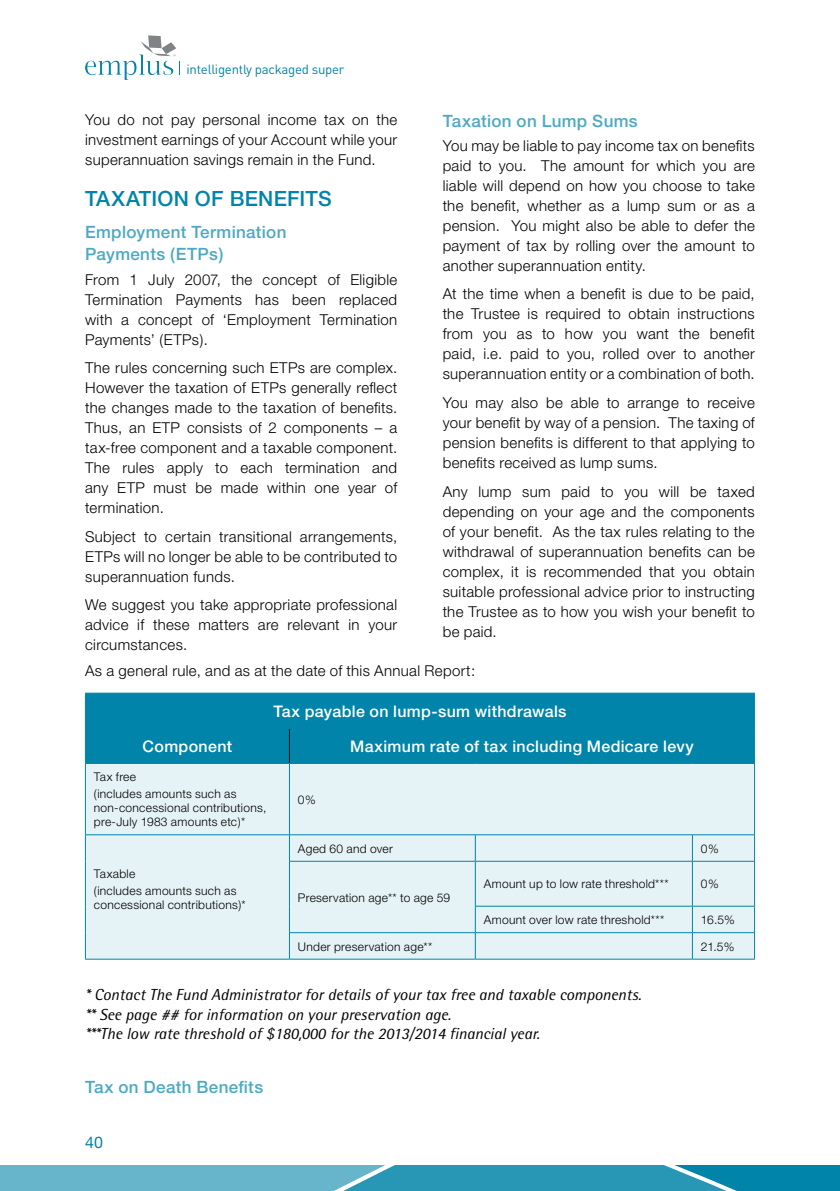
<style>
.page{position:relative;width:840px;height:1191px;background:#fff}
.page>*{position:absolute;margin:0;border:0;box-sizing:border-box;transform-origin:0 0}
.t1{font:500 21px "Helvetica Neue";letter-spacing:.01em;color:#0084a9}
.t2{font:500 17px/22px "Helvetica Neue";letter-spacing:.02em;color:#4da9c3}
.t3{font:italic 16px/19.2px "Rotis Semi Sans";color:#000}
.t4{font:500 16px "Helvetica Neue";letter-spacing:.02em;color:#fff}
.t5{font:16px "Helvetica Neue";color:#0084a9}
.t6{font:300 15px/20px "Helvetica Neue";letter-spacing:.02em;color:#000;text-align:justify}
.t7{font:13.2px "DIN";letter-spacing:-.02em;color:#0084a9}
.t8{font:300 12px/16.8px "Helvetica Neue";letter-spacing:.025em;color:#000}
</style>
<div class="page">
<svg style="left:85px;top:35px;width:95px;height:45px"></svg>
<svg style="left:0;top:1165px;width:839px;height:26px"></svg>
<div style="left:86px;top:694px;width:667px;height:69px;background:#0084a9"></div>
<div style="left:86px;top:764px;width:667px;height:194px;background:#e6f3f6"></div>
<hr style="left:289px;top:728px;width:1px;height:35px;background:#000">
<hr style="left:85px;top:693px;width:204px;height:1px;background:#0084a9">
<hr style="left:85px;top:693px;width:1px;height:35px;background:#0084a9">
<hr style="left:289px;top:693px;width:186px;height:1px;background:#0084a9">
<hr style="left:475px;top:693px;width:217px;height:1px;background:#0084a9">
<hr style="left:692px;top:693px;width:62px;height:1px;background:#0084a9">
<hr style="left:753px;top:693px;width:1px;height:35px;background:#0084a9">
<hr style="left:85px;top:728px;width:204px;height:1px;background:#0084a9">
<hr style="left:85px;top:728px;width:1px;height:35px;background:#0084a9">
<hr style="left:289px;top:728px;width:186px;height:1px;background:#0084a9">
<hr style="left:475px;top:728px;width:217px;height:1px;background:#0084a9">
<hr style="left:692px;top:728px;width:62px;height:1px;background:#0084a9">
<hr style="left:753px;top:728px;width:1px;height:35px;background:#0084a9">
<hr style="left:85px;top:763px;width:204px;height:1px;background:#0084a9">
<hr style="left:85px;top:763px;width:1px;height:71px;background:#0084a9">
<hr style="left:289px;top:763px;width:186px;height:1px;background:#0084a9">
<hr style="left:289px;top:763px;width:1px;height:71px;background:#0084a9">
<hr style="left:475px;top:763px;width:217px;height:1px;background:#0084a9">
<hr style="left:692px;top:763px;width:62px;height:1px;background:#0084a9">
<hr style="left:753px;top:763px;width:1px;height:71px;background:#0084a9">
<hr style="left:85px;top:834px;width:204px;height:1px;background:#0084a9">
<svg style="left:85px;top:835px;width:1px;height:26px"></svg>
<hr style="left:85px;top:861px;width:1px;height:45px;background:#0084a9">
<svg style="left:85px;top:906px;width:1px;height:52px"></svg>
<hr style="left:85px;top:958px;width:204px;height:1px;background:#0084a9">
<hr style="left:289px;top:834px;width:186px;height:1px;background:#0084a9">
<svg style="left:289px;top:835px;width:1px;height:26px"></svg>
<hr style="left:475px;top:834px;width:217px;height:1px;background:#0084a9">
<svg style="left:474px;top:835px;width:1px;height:26px"></svg>
<hr style="left:692px;top:834px;width:62px;height:1px;background:#0084a9">
<svg style="left:691px;top:835px;width:1px;height:26px"></svg>
<svg style="left:753px;top:835px;width:1px;height:26px"></svg>
<hr style="left:289px;top:861px;width:186px;height:1px;background:#0084a9">
<hr style="left:289px;top:861px;width:1px;height:45px;background:#0084a9">
<hr style="left:475px;top:861px;width:217px;height:1px;background:#0084a9">
<hr style="left:474px;top:861px;width:1px;height:45px;background:#0084a9">
<hr style="left:692px;top:861px;width:62px;height:1px;background:#0084a9">
<hr style="left:691px;top:861px;width:1px;height:45px;background:#0084a9">
<hr style="left:753px;top:861px;width:1px;height:45px;background:#0084a9">
<hr style="left:475px;top:906px;width:217px;height:1px;background:#0084a9">
<hr style="left:692px;top:906px;width:62px;height:1px;background:#0084a9">
<hr style="left:289px;top:932px;width:186px;height:1px;background:#0084a9">
<svg style="left:289px;top:906px;width:1px;height:52px"></svg>
<hr style="left:475px;top:932px;width:217px;height:1px;background:#0084a9">
<svg style="left:474px;top:906px;width:1px;height:52px"></svg>
<hr style="left:692px;top:932px;width:62px;height:1px;background:#0084a9">
<svg style="left:691px;top:906px;width:1px;height:52px"></svg>
<svg style="left:753px;top:906px;width:1px;height:52px"></svg>
<hr style="left:289px;top:958px;width:186px;height:1px;background:#0084a9">
<hr style="left:475px;top:958px;width:217px;height:1px;background:#0084a9">
<hr style="left:692px;top:958px;width:62px;height:1px;background:#0084a9">
<p class="t7" style="left:186px;top:61px;width:159px">intelligently packaged super</p>
<p class="t2" style="left:442px;top:109px;width:196px">Taxation on Lump Sums</p>
<p class="t6" style="left:442px;top:135px;width:313px">You may be liable to pay income tax on benefits paid to you. The amount for which you are liable will depend on how you choose to take the benefit, whether as a lump sum or as a pension. You might also be able to defer the payment of tax by rolling over the amount to another superannuation entity.</p>
<p class="t6" style="left:442px;top:284px;width:313px">At the time when a benefit is due to be paid, the Trustee is required to obtain instructions from you as to how you want the benefit paid, i.e. paid to you, rolled over to another superannuation entity or a combination of both.</p>
<p class="t6" style="left:442px;top:392px;width:313px">You may also be able to arrange to receive your benefit by way of a pension. The taxing of pension benefits is different to that applying to benefits received as lump sums.</p>
<p class="t6" style="left:442px;top:481px;width:313px">Any lump sum paid to you will be taxed depending on your age and the components of your benefit. As the tax rules relating to the withdrawal of superannuation benefits can be complex, it is recommended that you obtain suitable professional advice prior to instructing the Trustee as to how you wish your benefit to be paid.</p>
<p class="t6" style="left:85px;top:660px;width:391px">As a general rule, and as at the date of this Annual Report:</p>
<p class="t4" style="left:273px;top:701px;width:294px">Tax payable on lump-sum withdrawals</p>
<p class="t4" style="left:142px;top:737px;width:91px">Component</p>
<p class="t4" style="left:350px;top:737px;width:345px">Maximum rate of tax including Medicare levy</p>
<p class="t8" style="left:94px;top:768px;width:144px">Tax free<br>(includes amounts such as</p>
<p class="t8" style="left:94px;top:800px;width:174px;line-height:14px">non-concessional contributions, pre-July 1983 amounts etc)*</p>
<p class="t6" style="left:85px;top:110px;width:313px">You do not pay personal income tax on the investment earnings of your Account while your superannuation savings remain in the Fund.</p>
<h1 class="t1" style="left:85px;top:186px;width:248px">TAXATION OF BENEFITS</h1>
<p class="t2" style="left:85px;top:221px;width:203px">Employment Termination<br>Payments (ETPs)</p>
<p class="t6" style="left:85px;top:269px;width:313px">From 1 July 2007, the concept of Eligible Termination Payments has been replaced with a concept of ‘Employment Termination Payments’ (ETPs).</p>
<p class="t6" style="left:85px;top:357px;width:313px">The rules concerning such ETPs are complex.<br>However the taxation of ETPs generally reflect the changes made to the taxation of benefits.<br>Thus, an ETP consists of 2 components – a tax-free component and a taxable component.<br>The rules apply to each termination and any ETP must be made within one year of termination.</p>
<p class="t6" style="left:85px;top:526px;width:313px">Subject to certain transitional arrangements, ETPs will no longer be able to be contributed to superannuation funds.</p>
<p class="t6" style="left:85px;top:594px;width:313px">We suggest you take appropriate professional advice if these matters are relevant in your circumstances.</p>
<p class="t8" style="left:298px;top:791px;width:19px">0%</p>
<p class="t8" style="left:94px;top:865px;width:144px">Taxable<br>(includes amounts such as</p>
<p class="t8" style="left:94px;top:895px;width:153px">concessional contributions)*</p>
<p class="t8" style="left:298px;top:840px;width:96px">Aged 60 and over</p>
<p class="t8" style="left:700px;top:840px;width:19px">0%</p>
<p class="t8" style="left:298px;top:888px;width:154px">Preservation age** to age 59</p>
<p class="t8" style="left:483px;top:875px;width:186px">Amount up to low rate threshold***</p>
<p class="t8" style="left:700px;top:875px;width:19px">0%</p>
<p class="t8" style="left:483px;top:911px;width:182px">Amount over low rate threshold***</p>
<p class="t8" style="left:700px;top:911px;width:35px">16.5%</p>
<p class="t8" style="left:298px;top:937px;width:136px">Under preservation age**</p>
<p class="t8" style="left:700px;top:937px;width:35px">21.5%</p>
<p class="t3" style="left:85px;top:985px;width:557px">* Contact The Fund Administrator for details of your tax free and taxable components. ** See page ## for information on your preservation age.<br>***The low rate threshold of $180,000 for the 2013/2014 financial year.</p>
<p class="t2" style="left:85px;top:1076px;width:179px">Tax on Death Benefits</p>
<p class="t5" style="left:85px;top:1133px;width:20px">40</p>
</div>
